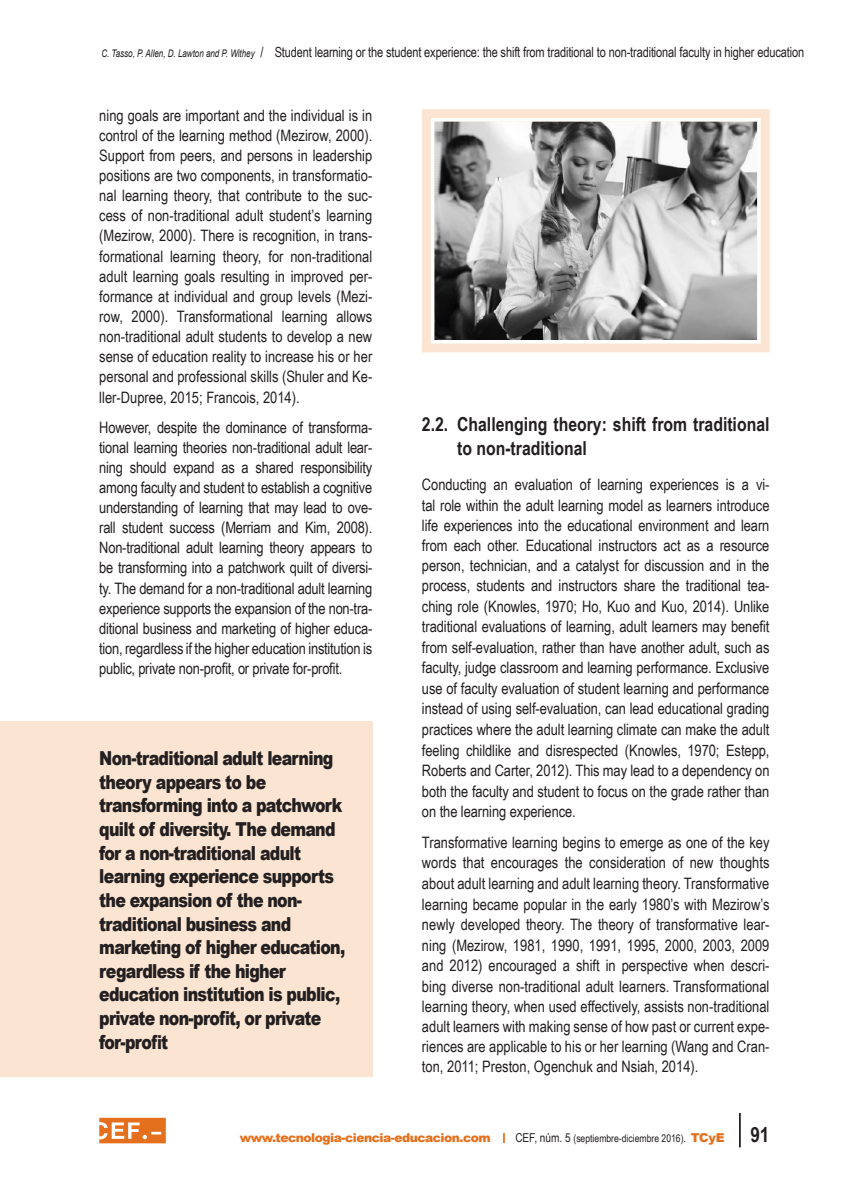
<style>
.page{position:relative;width:844px;height:1191px;background:#fff}
.page>*{position:absolute;margin:0;border:0;box-sizing:border-box;transform-origin:0 0}
.t1{font:900 19.25px/23.6px "Arial";letter-spacing:-.045em;color:#231f20;scale:.82 1}
.epigrafe_1_1{font:700 19.25px/24.5px "Arial Narrow";color:#231f20}
.texto_general{font:15.75px/20.5px "Arial Narrow";letter-spacing:-.005em;color:#231f20;text-align:justify}
.t2{font:14px "Arial Narrow";letter-spacing:-.01em;color:#231f20;scale:.96 1}
.t3{font:900 12.25px "Arial";letter-spacing:-.04em;color:#e4701e}
.t4{font:10.5px "Arial Narrow";color:#231f20}
.s1{font-family:"Arial";font-style:italic;font-size:10.5px}
.s2{font-family:"Arial"}
.s3{font-size:12.25px}
.s4{font-family:"Arial";font-weight:900;font-size:12.25px;color:#e4701e}
.s5{font-weight:700;font-size:21px}
</style>
<div class="page">
<hr style="left:738px;top:1113px;width:2px;height:34px;background:#231f20">
<svg style="left:99px;top:1117px;width:67px;height:26px;background:#e99050"></svg>
<img style="left:435px;top:122px;width:321px;height:217px">
<div style="left:422px;top:109px;width:347px;height:243px;border:12px solid #fbe5d2"></div>
<div style="left:430px;top:118px;width:330px;height:225px;border:3px solid #fff"></div>
<div style="left:0;top:721px;width:372px;height:355px;background:#fbe5d2"></div>
<p class="t2" style="left:101px;top:42px;width:733px"><span class="s1">C. Tasso, P. Allen, D. Lawton and P. Withey</span> <span class="s2">/</span> Student learning or the student experience: the shift from traditional to non-traditional faculty in higher education</p>
<p class="texto_general" style="left:99px;top:104px;width:274px">ning goals are important and the individual is in control of the learning method (Mezirow, 2000).<br>Support from peers, and persons in leadership positions are two components, in transformatio&shy;nal learning theory, that contribute to the suc&shy;cess of non-traditional adult student’s learning (Mezirow, 2000). There is recognition, in trans&shy;formational learning theory, for non-traditional adult learning goals resulting in improved per&shy;formance at individual and group levels (Mezi&shy;row, 2000). Transformational learning allows non-traditional adult students to develop a new sense of education reality to increase his or her personal and professional skills (Shuler and Ke&shy;ller-Dupree, 2015; Francois, 2014).</p>
<p class="texto_general" style="left:99px;top:416px;width:274px">However, despite the dominance of transforma&shy;tional learning theories non-traditional adult lear&shy;ning should expand as a shared responsibility among faculty and student to establish a cognitive understanding of learning that may lead to ove&shy;rall student success (Merriam and Kim, 2008).<br>Non-traditional adult learning theory appears to be transforming into a patchwork quilt of diversi&shy;ty. The demand for a non-traditional adult learning experience supports the expansion of the non-tra&shy;ditional business and marketing of higher educa&shy;tion, regardless if the higher education institution is public, private non-profit, or private for-profit.</p>
<p class="epigrafe_1_1" style="left:457px;top:411px;width:314px;text-indent:-35px">2.2. Challenging theory: shift from traditional to non-traditional</p>
<p class="texto_general" style="left:422px;top:474px;width:349px">Conducting an evaluation of learning experiences is a vi&shy;tal role within the adult learning model as learners introduce life experiences into the educational environment and learn from each other. Educational instructors act as a resource person, technician, and a catalyst for discussion and in the process, students and instructors share the traditional tea&shy;ching role (Knowles, 1970; Ho, Kuo and Kuo, 2014). Unlike traditional evaluations of learning, adult learners may benefit from self-evaluation, rather than have another adult, such as faculty, judge classroom and learning performance. Exclusive use of faculty evaluation of student learning and performance instead of using self-evaluation, can lead educational grading practices where the adult learning climate can make the adult feeling childlike and disrespected (Knowles, 1970; Estepp, Roberts and Carter, 2012). This may lead to a dependency on both the faculty and student to focus on the grade rather than on the learning experience.</p>
<p class="texto_general" style="left:422px;top:831px;width:349px">Transformative learning begins to emerge as one of the key words that encourages the consideration of new thoughts about adult learning and adult learning theory. Transformative learning became popular in the early 1980’s with Mezirow’s newly developed theory. The theory of transformative lear&shy;ning (Mezirow, 1981, 1990, 1991, 1995, 2000, 2003, 2009 and 2012) encouraged a shift in perspective when descri&shy;bing diverse non-traditional adult learners. Transformational learning theory, when used effectively, assists non-traditional adult learners with making sense of how past or current expe&shy;riences are applicable to his or her learning (Wang and Cran&shy;ton, 2011; Preston, Ogenchuk and Nsiah, 2014).</p>
<p class="t1" style="left:99px;top:746px;width:301px">Non-traditional adult learning theory appears to be transforming into a patchwork quilt of diversity. The demand for a non-traditional adult learning experience supports the expansion of the non&shy;traditional business and marketing of higher education, regardless if the higher education institution is public, private non-profit, or private for-profit</p>
<p class="t3" style="left:240px;top:1129px;width:252px">www.tecnologia-ciencia-educacion.com</p>
<p class="t4" style="left:515px;top:1130px;width:255px"><span class="s3">CEF, núm. 5</span> (septiembre-diciembre 2016). <span class="s4">TCyE</span> <span class="s5">91</span></p>
</div>
